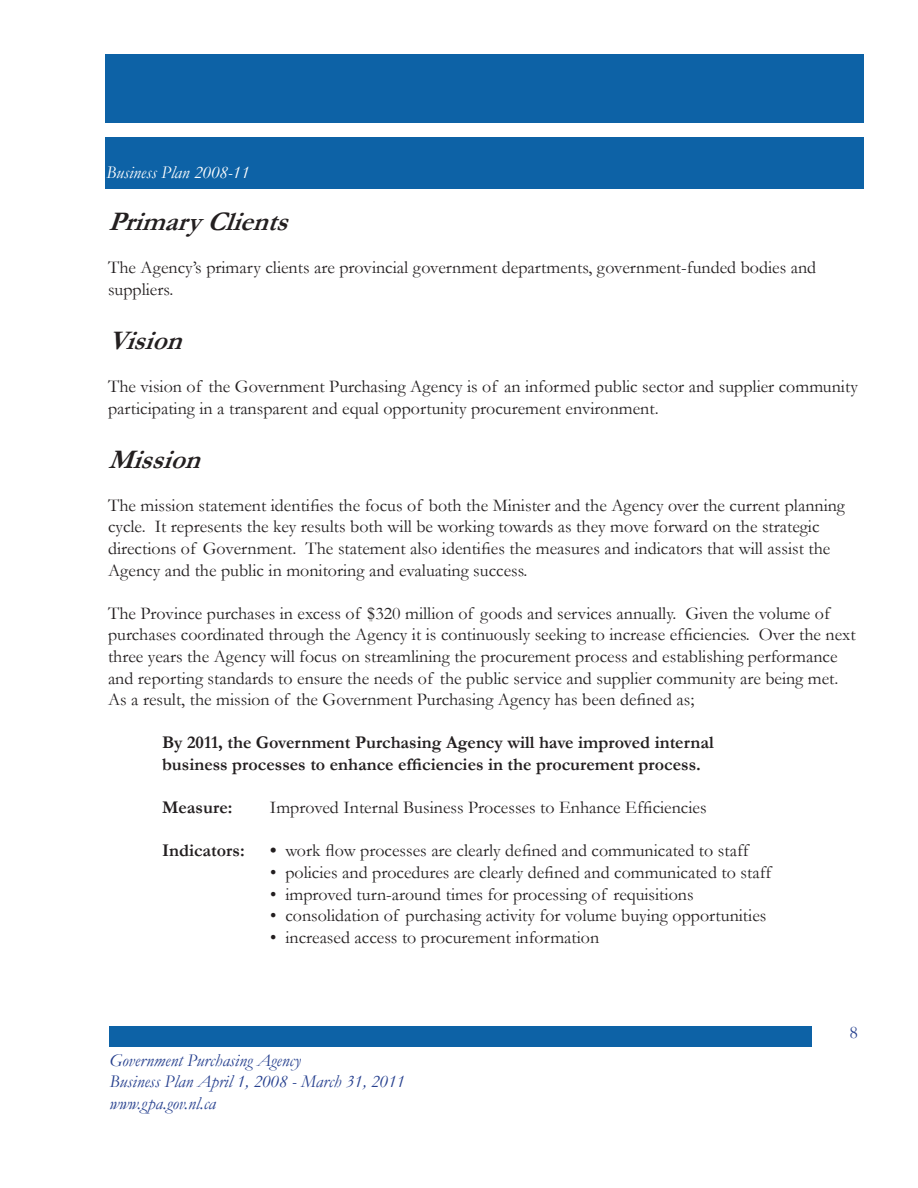
<style>
.page{position:relative;width:918px;height:1188px;background:#fff}
.page>*{position:absolute;margin:0;border:0;box-sizing:border-box;transform-origin:0 0}
.t1{font:italic 700 27px "Garamond";color:#231f20}
.t2{font:18px/21.6px "Garamond";color:#231f20}
.t3{font:700 18px "Garamond";color:#231f20}
.t4{font:italic 18px/21.6px "Garamond";color:#253f8e}
.t5{font:italic 18px "Garamond";color:#fff}
.t6{font:18px "Garamond";color:#253f8e}
.s1{font-weight:700}
</style>
<div class="page">
<div style="left:106px;top:54px;width:758px;height:135px;background:#0d62a6"></div>
<div style="left:109px;top:1026px;width:703px;height:21px;background:#0d62a6"></div>
<div style="left:54px;top:124px;width:810px;height:13px;background:#fff"></div>
<p class="t5" style="left:106px;top:160px;width:145px">Business Plan 2008-11</p>
<p class="t1" style="left:108px;top:203px;width:194px">PrimaryClients</p>
<p class="t2" style="left:108px;top:256px;width:710px">The Agency’s primary clients are provincial government departments, government-funded bodies and suppliers.</p>
<p class="t1" style="left:108px;top:322px;width:88px">Vision</p>
<p class="t2" style="left:108px;top:375px;width:751px">The vision of the Government Purchasing Agency is of an informed public sector and supplier community participating in a transparent and equal opportunity procurement environment.</p>
<p class="t1" style="left:108px;top:441px;width:106px">Mission</p>
<p class="t2" style="left:108px;top:494px;width:739px">The mission statement identifies the focus of both the Minister and the Agency over the current planning cycle. It represents the key results both will be working towards as they move forward on the strategic directions of Government. The statement also identifies the measures and indicators that will assist the Agency and the public in monitoring and evaluating success.</p>
<p class="t2" style="left:108px;top:602px;width:749px">The Province purchases in excess of $320 million of goods and services annually. Given the volume of purchases coordinated through the Agency it is continuously seeking to increase efficiencies. Over the next three years the Agency will focus on streamlining the procurement process and establishing performance and reporting standards to ensure the needs of the public service and supplier community are being met.<br>As a result, the mission of the Government Purchasing Agency has been defined as;</p>
<p class="t3" style="left:162px;top:731px;width:553px">By 2011, the Government Purchasing Agency will have improved internal</p>
<p class="t3" style="left:162px;top:752px;width:540px">business processes to enhance efficiencies in the procurement process.</p>
<p class="t3" style="left:162px;top:795px;width:72px">Measure:</p>
<p class="t2" style="left:270px;top:796px;width:438px">Improved Internal Business Processes to Enhance Efficiencies</p>
<p class="t3" style="left:162px;top:839px;width:84px">Indicators:</p>
<p class="t2" style="left:270px;top:840px;width:480px"><span class="s1">•</span> work flow processes are clearly defined and communicated to staff</p>
<p class="t2" style="left:270px;top:861px;width:503px">• policies and procedures are clearly defined and communicated to staff</p>
<p class="t2" style="left:270px;top:883px;width:425px">• improved turn-around times for processing of requisitions</p>
<p class="t2" style="left:270px;top:904px;width:498px">• consolidation of purchasing activity for volume buying opportunities</p>
<p class="t2" style="left:270px;top:926px;width:331px">• increased access to procurement information</p>
<p class="t4" style="left:110px;top:1049px;width:297px">Government Purchasing Agency<br>Business Plan April 1, 2008 - March 31, 2011 www.gpa.gov.nl.ca</p>
<p class="t6" style="left:850px;top:1020px;width:10px">8</p>
</div>
